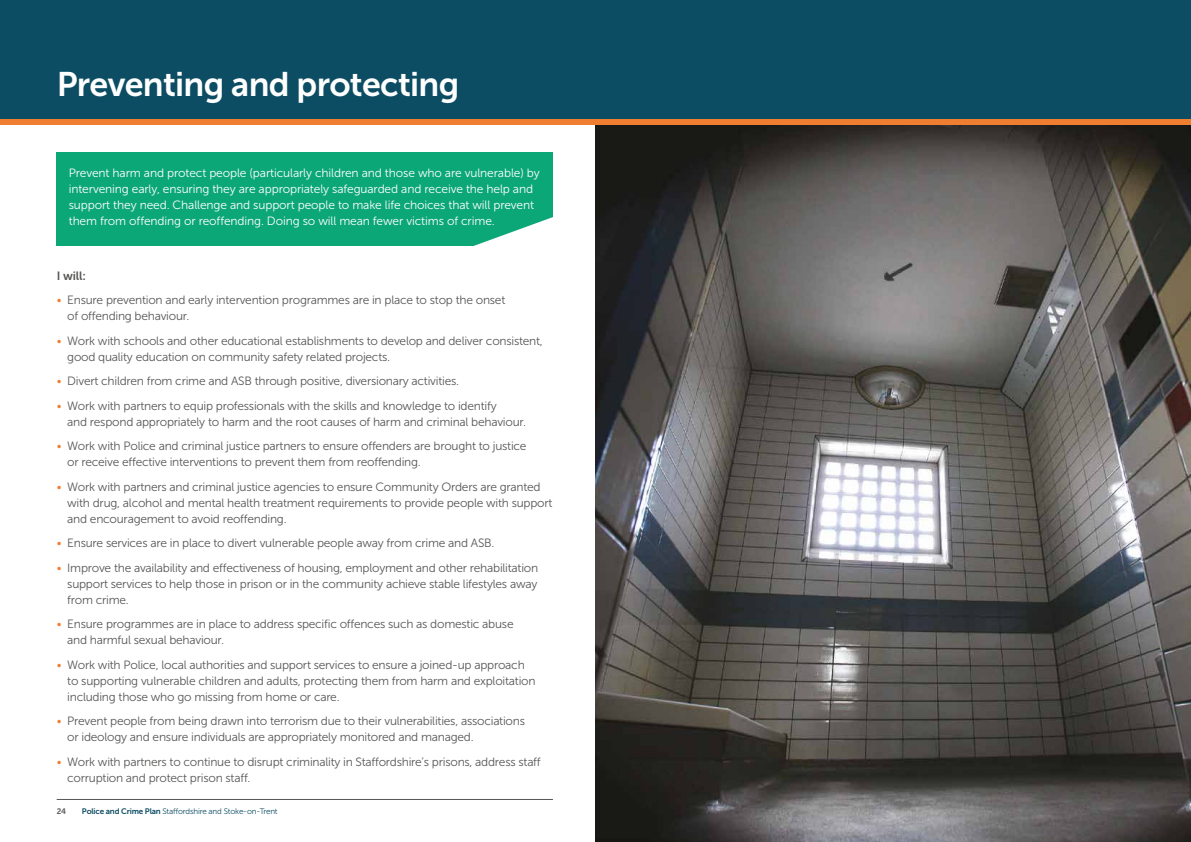
<style>
.page{position:relative;width:1191px;height:842px;background:#fff}
.page>*{position:absolute;margin:0;border:0;box-sizing:border-box;transform-origin:0 0}
.t1{font:34px "Museo Sans 700";letter-spacing:-.02em;color:#fff}
.t2{font:12px/16px "Museo Sans 300";letter-spacing:-.02em;color:#575756}
.t3{font:12px/16px "Museo Sans 300";letter-spacing:-.01em;color:#fff}
.t4{font:12px "Museo Sans 700";color:#575756}
.t5{font:8px "Museo Sans 300";letter-spacing:-.02em;color:#0d4d63}
.t6{font:8px "Museo Sans 700";color:#575756}
.s1{color:#f07e31}
.s2{font-family:"Museo Sans 700"}
</style>
<div class="page">
<div style="left:57px;top:152px;width:496px;height:93px;background:#0ca777"></div>
<img style="left:595px;top:125px;width:596px;height:717px">
<div style="left:0;top:0;width:1191px;height:125px;background:#0d4d63"></div>
<div style="left:0;top:119px;width:1191px;height:6px;background:#f07e31"></div>
<svg style="left:467px;top:217px;width:86px;height:29px"></svg>
<hr style="left:57px;top:799px;width:496px;height:1px;background:#575756">
<h1 class="t1" style="left:57px;top:66px;width:404px">Preventing and protecting</h1>
<p class="t3" style="left:69px;top:165px;width:472px">Prevent harm and protect people (particularly children and those who are vulnerable) by intervening early, ensuring they are appropriately safeguarded and receive the help and support they need. Challenge and support people to make life choices that will prevent them from offending or reoffending. Doing so will mean fewer victims of crime.</p>
<p class="t4" style="left:57px;top:269px;width:31px">I will:</p>
<p class="t2" style="left:67px;top:292px;width:439px;text-indent:-11px"><span class="s1">•</span> Ensure prevention and early intervention programmes are in place to stop the onset of offending behaviour.</p>
<p class="t2" style="left:67px;top:333px;width:477px;text-indent:-11px"><span class="s1">•</span> Work with schools and other educational establishments to develop and deliver consistent, good quality education on community safety related projects.</p>
<p class="t2" style="left:57px;top:373px;width:404px"><span class="s1">•</span> Divert children from crime and ASB through positive, diversionary activities.</p>
<p class="t2" style="left:67px;top:398px;width:460px;text-indent:-11px"><span class="s1">•</span> Work with partners to equip professionals with the skills and knowledge to identify<br>and respond appropriately to harm and the root causes of harm and criminal behaviour.</p>
<p class="t2" style="left:67px;top:438px;width:461px;text-indent:-11px"><span class="s1">•</span> Work with Police and criminal justice partners to ensure offenders are brought to justice or receive effective interventions to prevent them from reoffending.</p>
<p class="t2" style="left:67px;top:479px;width:487px;text-indent:-11px"><span class="s1">•</span> Work with partners and criminal justice agencies to ensure Community Orders are granted with drug, alcohol and mental health treatment requirements to provide people with support and encouragement to avoid reoffending.</p>
<p class="t2" style="left:57px;top:535px;width:439px"><span class="s1">•</span> Ensure services are in place to divert vulnerable people away from crime and ASB.</p>
<p class="t2" style="left:67px;top:560px;width:472px;text-align:justify;text-indent:-11px"><span class="s1">•</span> Improve the availability and effectiveness of housing, employment and other rehabilitation support services to help those in prison or in the community achieve stable lifestyles away from crime.</p>
<p class="t2" style="left:67px;top:616px;width:448px;text-indent:-11px"><span class="s1">•</span> Ensure programmes are in place to address specific offences such as domestic abuse and harmful sexual behaviour.</p>
<p class="t2" style="left:67px;top:657px;width:470px;text-indent:-11px"><span class="s1">•</span> Work with Police, local authorities and support services to ensure a joined-up approach to supporting vulnerable children and adults, protecting them from harm and exploitation including those who go missing from home or care.</p>
<p class="t2" style="left:67px;top:713px;width:459px;text-indent:-11px"><span class="s1">•</span> Prevent people from being drawn into terrorism due to their vulnerabilities, associations or ideology and ensure individuals are appropriately monitored and managed.</p>
<p class="t2" style="left:67px;top:754px;width:475px;text-indent:-11px"><span class="s1">•</span> Work with partners to continue to disrupt criminality in Staffordshire’s prisons, address staff corruption and protect prison staff.</p>
<p class="t6" style="left:57px;top:807px;width:11px">24</p>
<p class="t5" style="left:82px;top:807px;width:197px"><span class="s2">Police and Crime Plan</span> Staffordshire and Stoke-on-Trent</p>
</div>
